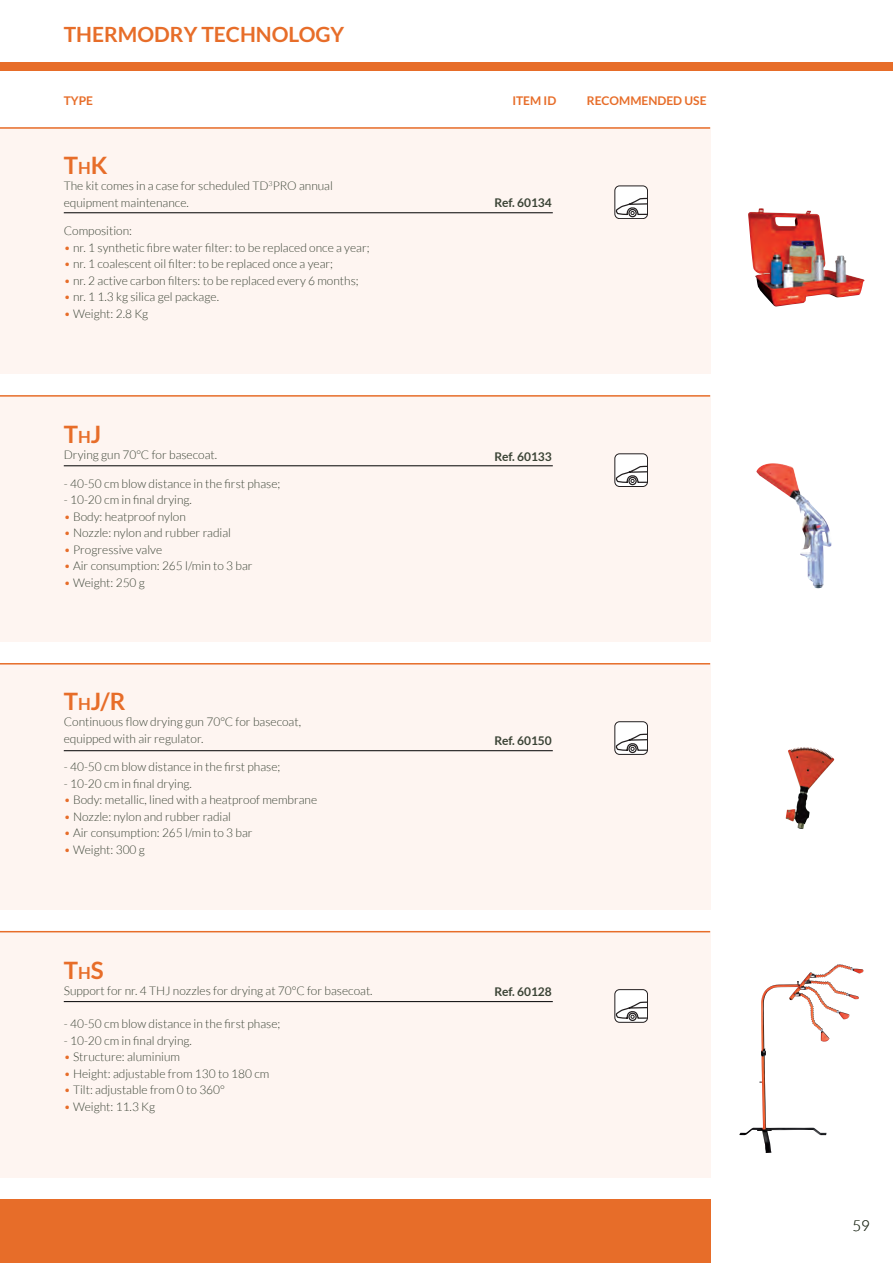
<style>
.page{position:relative;width:893px;height:1263px;background:#fff}
.page>*{position:absolute;margin:0;border:0;box-sizing:border-box;transform-origin:0 0}
.t1{font:700 24px "Lato";color:#e76d29}
.t2{font:700 21px "Lato";color:#e76d29}
.t3{font:300 15px "Lato";color:#3a4335}
.t4{font:300 12px "Lato";color:#3a4335}
.t5{font:700 12px "Lato";color:#3a4335}
.t6{font:700 12px "Lato";color:#e76d29}
.s1{font-size:16.8px}
.s2{color:#e76d29}
</style>
<div class="page">
<div style="left:0;top:1199px;width:710px;height:64px;background:#e76d29"></div>
<div style="left:0;top:63px;width:893px;height:8px;background:#e76d29"></div>
<img style="left:748px;top:208px;width:116px;height:99px">
<img style="left:756px;top:463px;width:68px;height:125px">
<img style="left:739px;top:964px;width:101px;height:189px">
<img style="left:786px;top:747px;width:18px;height:82px">
<div style="left:0;top:128px;width:710px;height:246px;background:#fef5f1"></div>
<hr style="left:0;top:127px;width:710px;height:2px;background:#e76d29">
<div style="left:0;top:395px;width:710px;height:247px;background:#fef5f1"></div>
<hr style="left:0;top:395px;width:710px;height:2px;background:#e76d29">
<div style="left:0;top:663px;width:710px;height:247px;background:#fef5f1"></div>
<hr style="left:0;top:663px;width:710px;height:1px;background:#e76d29">
<div style="left:0;top:931px;width:710px;height:246px;background:#fef5f1"></div>
<hr style="left:0;top:931px;width:710px;height:1px;background:#e76d29">
<div style="left:615px;top:186px;width:32px;height:33px;background:#fff;border-radius:5px"></div>
<div style="left:614px;top:186px;width:34px;height:33px;border:1px solid #231f20;border-radius:5px"></div>
<div style="left:628px;top:209px;width:9px;height:8px;border:1px solid #231f20;border-radius:50%"></div>
<svg style="left:615px;top:197px;width:33px;height:19px"></svg>
<div style="left:615px;top:454px;width:32px;height:32px;background:#fff;border-radius:5px"></div>
<div style="left:614px;top:453px;width:34px;height:34px;border:1px solid #231f20;border-radius:5px"></div>
<div style="left:628px;top:477px;width:9px;height:8px;border:1px solid #231f20;border-radius:50%"></div>
<svg style="left:615px;top:465px;width:33px;height:19px"></svg>
<div style="left:615px;top:722px;width:32px;height:32px;background:#fff;border-radius:5px"></div>
<div style="left:614px;top:721px;width:34px;height:34px;border:1px solid #231f20;border-radius:5px"></div>
<div style="left:628px;top:745px;width:9px;height:8px;border:1px solid #231f20;border-radius:50%"></div>
<svg style="left:615px;top:733px;width:33px;height:18px"></svg>
<div style="left:615px;top:990px;width:32px;height:32px;background:#fff;border-radius:5px"></div>
<div style="left:614px;top:989px;width:34px;height:33px;border:1px solid #231f20;border-radius:5px"></div>
<div style="left:628px;top:1012px;width:9px;height:9px;border:1px solid #231f20;border-radius:50%"></div>
<svg style="left:615px;top:1000px;width:33px;height:19px"></svg>
<hr style="left:64px;top:212px;width:489px;height:1px;background:#000001">
<hr style="left:64px;top:465px;width:489px;height:1px;background:#000001">
<hr style="left:64px;top:750px;width:489px;height:1px;background:#000001">
<hr style="left:64px;top:1001px;width:489px;height:1px;background:#000001">
<p class="t2" style="left:64px;top:22px;width:282px">THERMODRY TECHNOLOGY</p>
<p class="t6" style="left:64px;top:93px;width:31px">TYPE</p>
<p class="t6" style="left:512px;top:93px;width:45px">ITEM ID</p>
<p class="t6" style="left:587px;top:93px;width:121px">RECOMMENDED USE</p>
<p class="t1" style="left:64px;top:151px;width:45px">T<span class="s1">h</span>K</p>
<p class="t4" style="left:64px;top:180px;width:271px">The kit comes in a case for scheduled TD<sup>3</sup>PRO annual</p>
<p class="t4" style="left:64px;top:196px;width:127px">equipment maintenance.</p>
<p class="t4" style="left:64px;top:225px;width:70px">Composition:</p>
<p class="t4" style="left:64px;top:241px;width:307px"><span class="s2">•</span> nr. 1 synthetic fibre water filter: to be replaced once a year;</p>
<p class="t4" style="left:64px;top:258px;width:271px"><span class="s2">•</span> nr. 1 coalescent oil filter: to be replaced once a year;</p>
<p class="t4" style="left:64px;top:274px;width:296px"><span class="s2">•</span> nr. 2 active carbon filters: to be replaced every 6 months;</p>
<p class="t4" style="left:64px;top:291px;width:157px"><span class="s2">•</span> nr. 1 1.3 kg silica gel package.</p>
<p class="t4" style="left:64px;top:307px;width:86px"><span class="s2">•</span> Weight: 2.8 Kg</p>
<p class="t1" style="left:64px;top:420px;width:39px">T<span class="s1">h</span>J</p>
<p class="t4" style="left:64px;top:449px;width:155px">Drying gun 70°C for basecoat.</p>
<p class="t4" style="left:64px;top:477px;width:218px">- 40-50 cm blow distance in the first phase;</p>
<p class="t4" style="left:64px;top:494px;width:130px">- 10-20 cm in final drying.</p>
<p class="t4" style="left:64px;top:510px;width:124px"><span class="s2">•</span> Body: heatproof nylon</p>
<p class="t4" style="left:64px;top:527px;width:169px"><span class="s2">•</span> Nozzle: nylon and rubber radial</p>
<p class="t4" style="left:64px;top:543px;width:100px"><span class="s2">•</span> Progressive valve</p>
<p class="t4" style="left:64px;top:560px;width:190px"><span class="s2">•</span> Air consumption: 265 l/min to 3 bar</p>
<p class="t4" style="left:64px;top:576px;width:83px"><span class="s2">•</span> Weight: 250 g</p>
<p class="t1" style="left:64px;top:687px;width:63px">T<span class="s1">h</span>J/R</p>
<p class="t4" style="left:64px;top:715px;width:239px">Continuous flow drying gun 70°C for basecoat,</p>
<p class="t4" style="left:64px;top:732px;width:141px">equipped with air regulator.</p>
<p class="t4" style="left:64px;top:760px;width:218px">- 40-50 cm blow distance in the first phase;</p>
<p class="t4" style="left:64px;top:777px;width:130px">- 10-20 cm in final drying.</p>
<p class="t4" style="left:64px;top:793px;width:255px"><span class="s2">•</span> Body: metallic, lined with a heatproof membrane</p>
<p class="t4" style="left:64px;top:810px;width:169px"><span class="s2">•</span> Nozzle: nylon and rubber radial</p>
<p class="t4" style="left:64px;top:826px;width:190px"><span class="s2">•</span> Air consumption: 265 l/min to 3 bar</p>
<p class="t4" style="left:64px;top:843px;width:83px"><span class="s2">•</span> Weight: 300 g</p>
<p class="t1" style="left:64px;top:956px;width:41px">T<span class="s1">h</span>S</p>
<p class="t4" style="left:64px;top:984px;width:310px">Support for nr. 4 THJ nozzles for drying at 70°C for basecoat.</p>
<p class="t4" style="left:64px;top:1017px;width:218px">- 40-50 cm blow distance in the first phase;</p>
<p class="t4" style="left:64px;top:1034px;width:130px">- 10-20 cm in final drying.</p>
<p class="t4" style="left:64px;top:1050px;width:118px"><span class="s2">•</span> Structure: aluminium</p>
<p class="t4" style="left:64px;top:1067px;width:207px"><span class="s2">•</span> Height: adjustable from 130 to 180 cm</p>
<p class="t4" style="left:64px;top:1083px;width:163px"><span class="s2">•</span> Tilt: adjustable from 0 to 360°</p>
<p class="t4" style="left:64px;top:1100px;width:93px"><span class="s2">•</span> Weight: 11.3 Kg</p>
<p class="t5" style="left:494px;top:195px;width:59px">Ref. 60134</p>
<p class="t5" style="left:494px;top:449px;width:59px">Ref. 60133</p>
<p class="t5" style="left:494px;top:733px;width:59px">Ref. 60150</p>
<p class="t5" style="left:494px;top:985px;width:59px">Ref. 60128</p>
<p class="t3" style="left:853px;top:1218px;width:19px">59</p>
</div>
